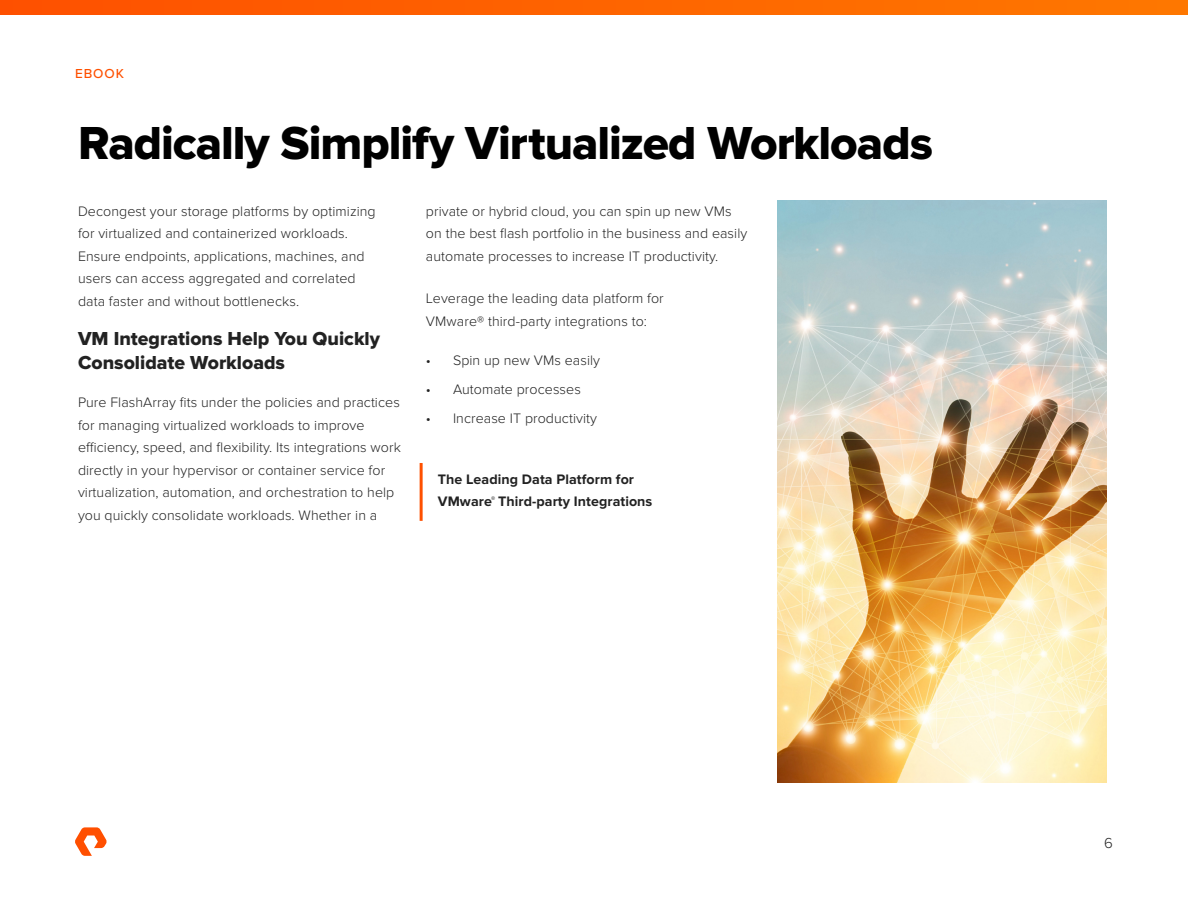
<style>
.page{position:relative;width:1188px;height:918px;background:#fff}
.page>*{position:absolute;margin:0;border:0;box-sizing:border-box;transform-origin:0 0}
.t1{font:48px "Proxima Nova Extrabld";letter-spacing:-.02em;color:#000}
.t2{font:19.5px/23.4px "Proxima Nova Extrabld";color:#222}
.t3{font:300 15px "Proxima Nova";color:#222}
.t4{font:300 14.25px/22.5px "Proxima Nova";letter-spacing:.005em;color:#222}
.t5{font:700 14.25px/22.5px "Proxima Nova";letter-spacing:.005em;color:#222}
.t6{font:500 13.5px "Proxima Nova";letter-spacing:.07em;color:#fe5000}
</style>
<div class="page">
<svg style="left:75px;top:827px;width:32px;height:29px"></svg>
<svg style="left:0;top:0;width:1188px;height:15px;background:#fe6300"></svg>
<img style="left:777px;top:201px;width:330px;height:582px">
<hr style="left:420px;top:463px;width:3px;height:58px;background:#fe5000">
<p class="t6" style="left:75px;top:64px;width:51px">EBOOK</p>
<h1 class="t1" style="left:78px;top:116px;width:857px">Radically Simplify Virtualized Workloads</h1>
<p class="t4" style="left:78px;top:200px;width:299px">Decongest your storage platforms by optimizing for virtualized and containerized workloads.<br>Ensure endpoints, applications, machines, and users can access aggregated and correlated data faster and without bottlenecks.</p>
<h2 class="t2" style="left:78px;top:328px;width:304px">VM Integrations Help You Quickly<br>Consolidate Workloads</h2>
<p class="t4" style="left:78px;top:392px;width:324px">Pure FlashArray fits under the policies and practices for managing virtualized workloads to improve efficiency, speed, and flexibility. Its integrations work directly in your hypervisor or container service for virtualization, automation, and orchestration to help you quickly consolidate workloads. Whether in a</p>
<p class="t4" style="left:426px;top:200px;width:323px">private or hybrid cloud, you can spin up new VMs on the best flash portfolio in the business and easily automate processes to increase IT productivity.</p>
<p class="t4" style="left:426px;top:288px;width:239px">Leverage the leading data platform for<br>VMware® third-party integrations to:</p>
<p class="t4" style="left:426px;top:349px;width:176px">• Spin up new VMs easily</p>
<p class="t4" style="left:426px;top:378px;width:156px">• Automate processes</p>
<p class="t4" style="left:426px;top:407px;width:173px">• Increase IT productivity</p>
<p class="t5" style="left:438px;top:468px;width:216px">The Leading Data Platform for<br>VMware<sup>®</sup> Third-party Integrations</p>
<p class="t3" style="left:1104px;top:834px;width:10px">6</p>
</div>
